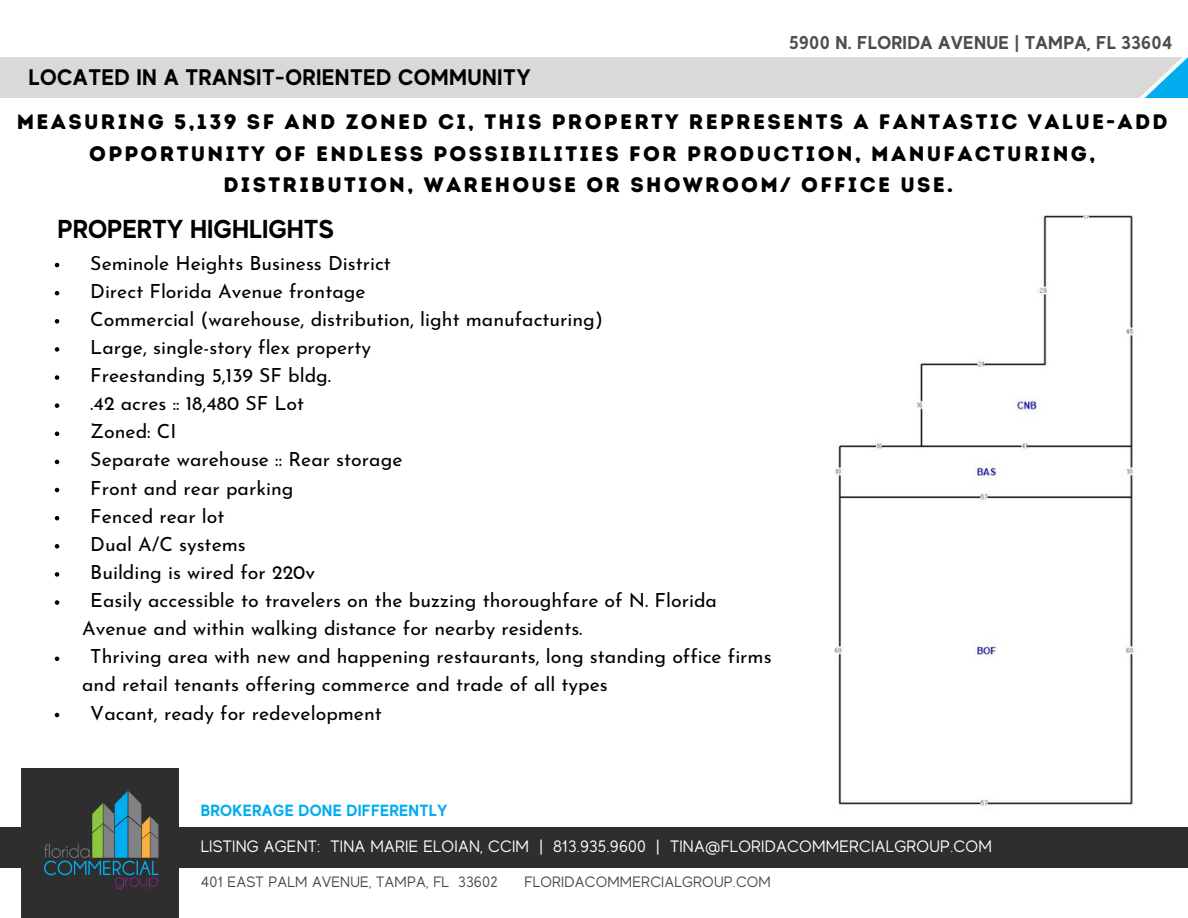
<style>
.page{position:relative;width:1188px;height:918px;background:#fff}
.page>*{position:absolute;margin:0;border:0;box-sizing:border-box;transform-origin:0 0}
.t1{font:700 25.95px "MADE Evolve Sans";color:#000}
.t2{font:700 22.5px "MADE Evolve Sans";letter-spacing:.02em;color:#000}
.t3{font:21px/31.5px "Intro Rust Base";letter-spacing:.11em;color:#000;text-align:center}
.t4{font:19.5px/28.2px "Josefin Sans";color:#000}
.t5{font:700 18.6px "MADE Evolve Sans";letter-spacing:.015em;color:#4d4d4d}
.t6{font:16.5px "MADE Evolve Sans";letter-spacing:.015em;color:#fff}
.t7{font:700 16.2px "MADE Evolve Sans";letter-spacing:.015em;color:#00adef}
.t8{font:15px "MADE Evolve Sans";letter-spacing:.015em;color:#484849}
</style>
<div class="page">
<div style="left:22px;top:768px;width:157px;height:150px;background:#2f2e2e"></div>
<div style="left:0;top:828px;width:1188px;height:40px;background:#2f2e2e"></div>
<img style="left:44px;top:791px;width:115px;height:99px">
<div style="left:0;top:58px;width:1188px;height:40px;background:#d9d9d9"></div>
<svg style="left:1139px;top:57px;width:6px;height:41px"></svg>
<svg style="left:1145px;top:57px;width:43px;height:41px"></svg>
<img style="left:834px;top:215px;width:300px;height:591px">
<svg style="left:55px;top:263px;width:4px;height:4px"></svg>
<svg style="left:55px;top:291px;width:4px;height:4px"></svg>
<svg style="left:55px;top:319px;width:4px;height:5px"></svg>
<svg style="left:55px;top:347px;width:4px;height:5px"></svg>
<svg style="left:55px;top:375px;width:4px;height:5px"></svg>
<svg style="left:55px;top:403px;width:4px;height:5px"></svg>
<svg style="left:55px;top:432px;width:4px;height:4px"></svg>
<svg style="left:55px;top:460px;width:4px;height:4px"></svg>
<svg style="left:55px;top:488px;width:4px;height:4px"></svg>
<svg style="left:55px;top:516px;width:4px;height:4px"></svg>
<svg style="left:55px;top:544px;width:4px;height:5px"></svg>
<svg style="left:55px;top:572px;width:4px;height:5px"></svg>
<svg style="left:55px;top:600px;width:4px;height:5px"></svg>
<svg style="left:55px;top:657px;width:4px;height:4px"></svg>
<svg style="left:55px;top:713px;width:4px;height:4px"></svg>
<p class="t2" style="left:29px;top:64px;width:504px">LOCATED IN A TRANSIT-ORIENTED COMMUNITY</p>
<p class="t5" style="left:789px;top:32px;width:385px">5900 N. FLORIDA AVENUE | TAMPA, FL 33604</p>
<p class="t3" style="left:17px;top:106px;width:1153px">MEASURING 5,139 SF AND ZONED CI, THIS PROPERTY REPRESENTS A FANTASTIC VALUE-ADD<br>OPPORTUNITY OF ENDLESS POSSIBILITIES FOR PRODUCTION, MANUFACTURING,<br>DISTRIBUTION, WAREHOUSE OR SHOWROOM/ OFFICE USE.</p>
<h1 class="t1" style="left:58px;top:214px;width:278px">PROPERTY HIGHLIGHTS</h1>
<p class="t4" style="left:90px;top:251px;width:628px">Seminole Heights Business District<br>Direct Florida Avenue frontage<br>Commercial (warehouse, distribution, light manufacturing)<br>Large, single-story flex property<br>Freestanding 5,139 SF bldg.<br>.42 acres :: 18,480 SF Lot<br>Zoned: CI<br>Separate warehouse :: Rear storage<br>Front and rear parking<br>Fenced rear lot<br>Dual A/C systems<br>Building is wired for 220v<br>Easily accessible to travelers on the buzzing thoroughfare of N. Florida</p>
<p class="t4" style="left:90px;top:644px;width:683px">Thriving area with new and happening restaurants, long standing office firms</p>
<p class="t4" style="left:90px;top:701px;width:293px">Vacant, ready for redevelopment</p>
<p class="t4" style="left:82px;top:616px;width:502px">Avenue and within walking distance for nearby residents.</p>
<p class="t4" style="left:82px;top:672px;width:527px">and retail tenants offering commerce and trade of all types</p>
<p class="t7" style="left:201px;top:801px;width:248px">BROKERAGE DONE DIFFERENTLY</p>
<p class="t6" style="left:201px;top:837px;width:792px">LISTING AGENT: TINA MARIE ELOIAN, CCIM | 813.935.9600 | TINA@FLORIDACOMMERCIALGROUP.COM</p>
<p class="t8" style="left:201px;top:874px;width:298px">401 EAST PALM AVENUE, TAMPA, FL 33602</p>
<p class="t8" style="left:524px;top:874px;width:248px">FLORIDACOMMERCIALGROUP.COM</p>
</div>
